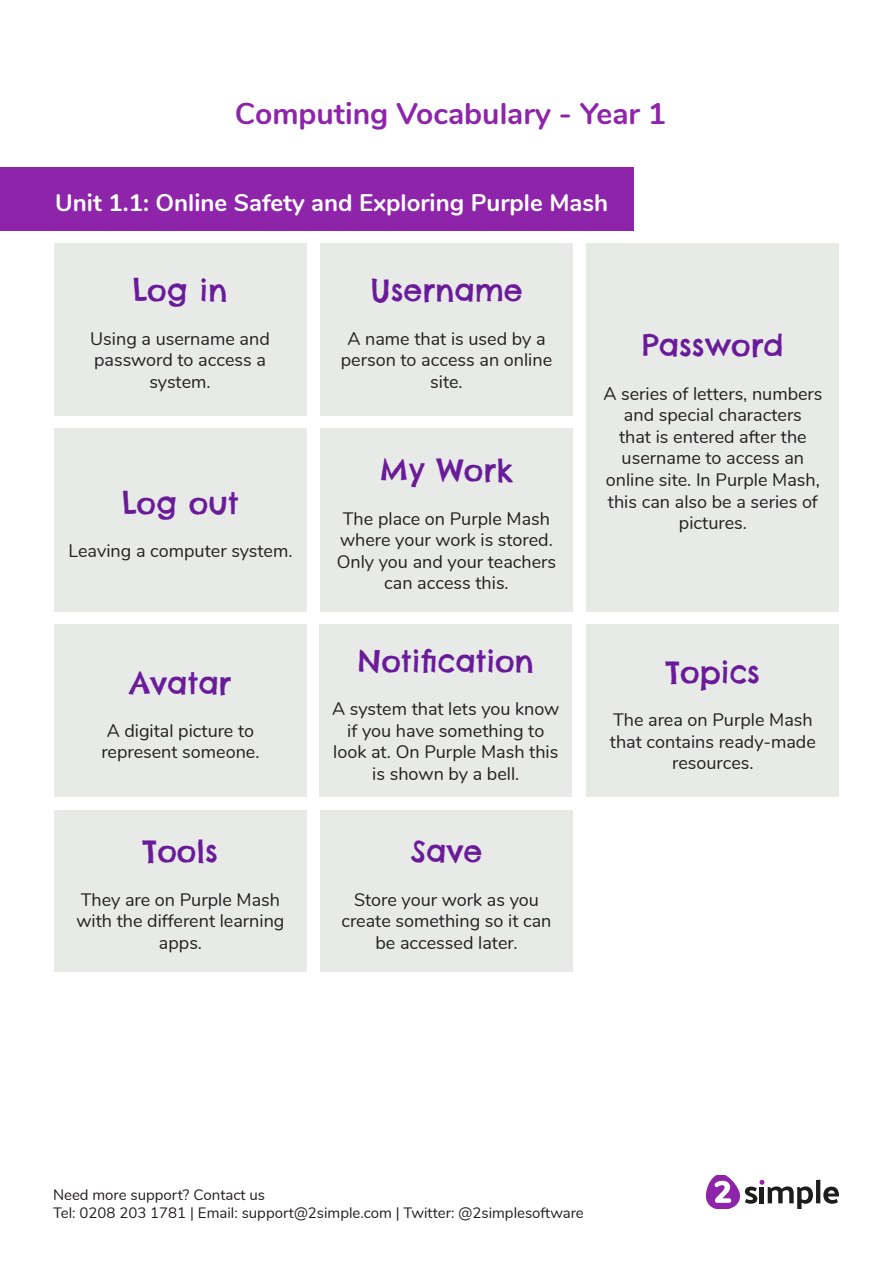
<style>
.page{position:relative;width:893px;height:1263px;background:#fff}
.page>*{position:absolute;margin:0;border:0;box-sizing:border-box;transform-origin:0 0}
.t1{font:30px "Chelsea Market";color:#6a1b9a}
.t2{font:700 30px "Nunito";color:#8e24aa}
.t3{font:700 24px "Nunito";color:#fff}
.t4{font:18px/21.6px "Nunito";color:#231f20;text-align:center}
.t5{font:15px/18px "Nunito";color:#231f20}
</style>
<div class="page">
<hr style="left:816px;top:1180px;width:4px;height:23px;background:#1d1d1b">
<svg style="left:823px;top:1186px;width:16px;height:18px"></svg>
<svg style="left:706px;top:1176px;width:107px;height:33px"></svg>
<div style="left:0;top:167px;width:634px;height:64px;background:#8e24aa"></div>
<div style="left:54px;top:243px;width:252px;height:173px;background:#e8eae8"></div>
<div style="left:320px;top:243px;width:253px;height:173px;background:#e8eae8"></div>
<div style="left:586px;top:243px;width:253px;height:369px;background:#e8eae8"></div>
<div style="left:54px;top:625px;width:253px;height:172px;background:#e8eae8"></div>
<div style="left:320px;top:428px;width:253px;height:184px;background:#e8eae8"></div>
<div style="left:54px;top:428px;width:253px;height:184px;background:#e8eae8"></div>
<div style="left:320px;top:810px;width:253px;height:161px;background:#e8eae8"></div>
<div style="left:319px;top:625px;width:253px;height:172px;background:#e8eae8"></div>
<div style="left:586px;top:625px;width:253px;height:172px;background:#e8eae8"></div>
<div style="left:54px;top:810px;width:253px;height:161px;background:#e8eae8"></div>
<p class="t2" style="left:235px;top:91px;width:433px">Computing Vocabulary - Year 1</p>
<p class="t3" style="left:55px;top:185px;width:554px">Unit 1.1: Online Safety and Exploring Purple Mash</p>
<p class="t1" style="left:133px;top:271px;width:96px">Log in</p>
<p class="t4" style="left:90px;top:327px;width:181px">Using a username and password to access a system.</p>
<p class="t1" style="left:122px;top:483px;width:118px">Log out</p>
<p class="t4" style="left:68px;top:539px;width:226px">Leaving a computer system.</p>
<p class="t1" style="left:129px;top:663px;width:103px">Avatar</p>
<p class="t4" style="left:101px;top:719px;width:160px;text-align:left">A digital picture to represent someone.</p>
<p class="t1" style="left:143px;top:832px;width:76px">Tools</p>
<p class="t4" style="left:76px;top:887px;width:210px">They are on Purple Mash with the different learning apps.</p>
<p class="t1" style="left:370px;top:271px;width:154px">Username</p>
<p class="t4" style="left:341px;top:327px;width:213px">A name that is used by a person to access an online site.</p>
<p class="t1" style="left:642px;top:326px;width:143px">Password</p>
<p class="t4" style="left:603px;top:381px;width:221px">A series of letters, numbers and special characters<br>that is entered after the username to access an online site. In Purple Mash, this can also be a series of pictures.</p>
<p class="t1" style="left:380px;top:451px;width:135px">My Work</p>
<p class="t4" style="left:337px;top:506px;width:221px">The place on Purple Mash where your work is stored.<br>Only you and your teachers can access this.</p>
<p class="t1" style="left:358px;top:642px;width:177px">Notification</p>
<p class="t4" style="left:332px;top:697px;width:229px">A system that lets you know if you have something to look at. On Purple Mash this is shown by a bell.</p>
<p class="t1" style="left:411px;top:832px;width:73px">Save</p>
<p class="t4" style="left:341px;top:887px;width:212px">Store your work as you create something so it can be accessed later.</p>
<p class="t1" style="left:666px;top:653px;width:96px">Topics</p>
<p class="t4" style="left:610px;top:708px;width:207px">The area on Purple Mash that contains ready-made resources.</p>
<p class="t5" style="left:53px;top:1185px;width:532px">Need more support? Contact us<br>Tel: 0208 203 1781 | Email: support@2simple.com | Twitter: @2simplesoftware</p>
</div>
